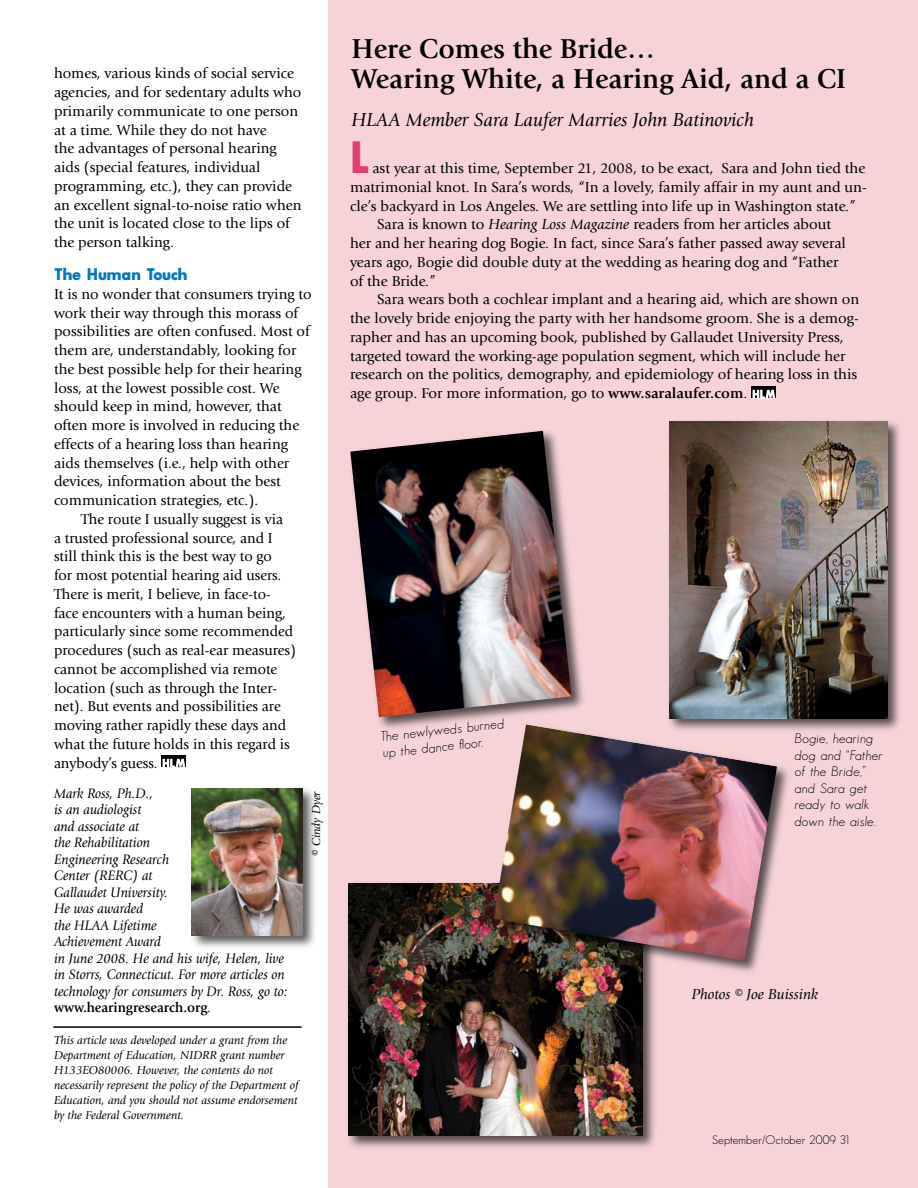
<style>
.page{position:relative;width:918px;height:1188px;background:#fff}
.page>*{position:absolute;margin:0;border:0;box-sizing:border-box;transform-origin:0 0}
.t1{font:700 44.4px "Sans Serif FLF";color:#e03d73;scale:.96 1}
.t2{font:700 28.5px/30px "Giovanni";color:#000}
.t3{font:italic 19.5px "Giovanni";color:#000}
.t4{font:700 16.5px "Sans Serif FLF";color:#0078c1}
.t5{font:15px/18.8px "Giovanni";color:#000}
.t6{font:italic 15px "Giovanni";color:#000}
.t7{font:italic 14.25px/16.5px "Giovanni";color:#000;scale:.95 1}
.t8{font:italic 13.5px/16.5px "Sans Serif FLF";color:#000}
.t9{font:italic 12px/15px "Giovanni";color:#000}
.t10{font:12px "Sans Serif FLF";color:#000}
.s1{font-weight:700;font-style:normal}
.s2{font-style:italic}
.s3{font-weight:700}
</style>
<div class="page">
<div style="left:328px;top:0;width:590px;height:1188px;background:#f7d3d7"></div>
<svg style="left:161px;top:756px;width:25px;height:11px"></svg>
<svg style="left:163px;top:759px;width:22px;height:8px"></svg>
<div style="left:189px;top:785px;width:129px;height:167px;background:#000;opacity:.65"></div>
<img style="left:192px;top:788px;width:110px;height:147px">
<hr style="left:53px;top:1026px;width:249px;height:2px;background:#000">
<div style="left:346px;top:880px;width:312px;height:270px;background:#000;opacity:.65"></div>
<img style="left:348px;top:883px;width:294px;height:253px">
<div style="left:667px;top:418px;width:235px;height:316px;background:#000;opacity:.65"></div>
<img style="left:669px;top:421px;width:218px;height:297px">
<div style="left:491px;top:721px;width:301px;height:255px;background:#000;opacity:.65"></div>
<img style="left:494px;top:724px;width:283px;height:237px">
<div style="left:347px;top:428px;width:240px;height:304px;background:#000;opacity:.65"></div>
<img style="left:350px;top:431px;width:222px;height:286px">
<svg style="left:751px;top:387px;width:25px;height:11px"></svg>
<svg style="left:753px;top:390px;width:22px;height:9px"></svg>
<p class="t5" style="left:54px;top:64px;width:249px">homes, various kinds of social service agencies, and for sedentary adults who primarily communicate to one person at a time. While they do not have<br>the advantages of personal hearing aids (special features, individual programming, etc.), they can provide an excellent signal-to-noise ratio when the unit is located close to the lips of the person talking.</p>
<p class="t4" style="left:54px;top:265px;width:135px">The Human Touch</p>
<p class="t5" style="left:54px;top:285px;width:259px">It is no wonder that consumers trying to</p>
<p class="t5" style="left:54px;top:304px;width:246px">work their way through this morass of</p>
<p class="t5" style="left:54px;top:322px;width:257px">possibilities are often confused. Most of</p>
<p class="t5" style="left:54px;top:341px;width:244px">them are, understandably, looking for</p>
<p class="t5" style="left:54px;top:360px;width:249px">the best possible help for their hearing</p>
<p class="t5" style="left:54px;top:379px;width:227px">loss, at the lowest possible cost. We</p>
<p class="t5" style="left:54px;top:397px;width:229px">should keep in mind, however, that</p>
<p class="t5" style="left:54px;top:416px;width:247px">often more is involved in reducing the</p>
<p class="t5" style="left:54px;top:435px;width:236px">effects of a hearing loss than hearing</p>
<p class="t5" style="left:54px;top:454px;width:237px">aids themselves (i.e., help with other</p>
<p class="t5" style="left:54px;top:472px;width:228px">devices, information about the best</p>
<p class="t5" style="left:54px;top:491px;width:206px">communication strategies, etc.).</p>
<p class="t5" style="left:81px;top:510px;width:204px">The route I usually suggest is via</p>
<p class="t5" style="left:54px;top:529px;width:220px">a trusted professional source, and I</p>
<p class="t5" style="left:54px;top:547px;width:219px">still think this is the best way to go</p>
<p class="t5" style="left:54px;top:566px;width:229px">for most potential hearing aid users.</p>
<p class="t5" style="left:54px;top:585px;width:218px">There is merit, I believe, in face-to-</p>
<p class="t5" style="left:54px;top:604px;width:233px">face encounters with a human being,</p>
<p class="t5" style="left:54px;top:622px;width:241px">particularly since some recommended</p>
<p class="t5" style="left:54px;top:641px;width:244px">procedures (such as real-ear measures)</p>
<p class="t5" style="left:54px;top:660px;width:225px">cannot be accomplished via remote</p>
<p class="t5" style="left:54px;top:679px;width:225px">location (such as through the Inter-</p>
<p class="t5" style="left:54px;top:697px;width:228px">net). But events and possibilities are</p>
<p class="t5" style="left:54px;top:716px;width:234px">moving rather rapidly these days and</p>
<p class="t5" style="left:54px;top:735px;width:237px">what the future holds in this regard is</p>
<p class="t5" style="left:54px;top:754px;width:105px">anybody’s guess.</p>
<p class="t7" style="left:54px;top:785px;width:247px">Mark Ross, Ph.D.,<br>is an audiologist<br>and associate at<br>the Rehabilitation<br>Engineering Research<br>Center (RERC) at<br>Gallaudet University.<br>He was awarded<br>the HLAA Lifetime<br>Achievement Award<br>in June 2008. He and his wife, Helen, live in Storrs, Connecticut. For more articles on technology for consumers by Dr. Ross, go to: <span class="s1">www.hearingresearch.org</span>.</p>
<p class="t9" style="left:54px;top:1032px;width:246px">This article was developed under a grant from the Department of Education, NIDRR grant number H133EO80006. However, the contents do not necessarily represent the policy of the Department of Education, and you should not assume endorsement by the Federal Government.</p>
<p class="t9" style="left:309px;top:856px;width:66px;rotate:-90deg">© Cindy Dyer</p>
<h2 class="t2" style="left:352px;top:34px;width:496px">Here Comes the Bride…<br>Wearing White, a Hearing Aid, and a CI</h2>
<h3 class="t3" style="left:352px;top:109px;width:404px">HLAA Member Sara Laufer Marries John Batinovich</h3>
<h1 class="t1" style="left:350px;top:133px;width:22px">L</h1>
<p class="t5" style="left:372px;top:159px;width:495px">ast year at this time, September 21, 2008, to be exact, Sara and John tied the</p>
<p class="t5" style="left:350px;top:178px;width:518px">matrimonial knot. In Sara’s words, “In a lovely, family affair in my aunt and un-</p>
<p class="t5" style="left:350px;top:196px;width:507px">cle’s backyard in Los Angeles. We are settling into life up in Washington state.”</p>
<p class="t5" style="left:377px;top:215px;width:456px">Sara is known to <span class="s2">Hearing Loss Magazine</span> readers from her articles about</p>
<p class="t5" style="left:350px;top:234px;width:498px">her and her hearing dog Bogie. In fact, since Sara’s father passed away several</p>
<p class="t5" style="left:350px;top:253px;width:490px">years ago, Bogie did double duty at the wedding as hearing dog and “Father</p>
<p class="t5" style="left:350px;top:271px;width:87px">of the Bride.”</p>
<p class="t5" style="left:377px;top:290px;width:484px">Sara wears both a cochlear implant and a hearing aid, which are shown on</p>
<p class="t5" style="left:350px;top:309px;width:510px">the lovely bride enjoying the party with her handsome groom. She is a demog-</p>
<p class="t5" style="left:350px;top:328px;width:495px">rapher and has an upcoming book, published by Gallaudet University Press,</p>
<p class="t5" style="left:350px;top:346px;width:497px">targeted toward the working-age population segment, which will include her</p>
<p class="t5" style="left:350px;top:365px;width:509px">research on the politics, demography, and epidemiology of hearing loss in this</p>
<p class="t5" style="left:350px;top:384px;width:399px">age group. For more information, go to <span class="s3">www.saralaufer.com</span>.</p>
<p class="t8" style="left:380px;top:728px;width:125px;rotate:-6deg">The newlyweds burned up the dance fl oor.</p>
<p class="t8" style="left:795px;top:730px;width:90px">Bogie, hearing dog and “Father of the Bride,” and Sara get ready to walk down the aisle.</p>
<p class="t6" style="left:692px;top:986px;width:128px">Photos © Joe Buissink</p>
<p class="t10" style="left:712px;top:1134px;width:140px">September/October 2009 31</p>
</div>
